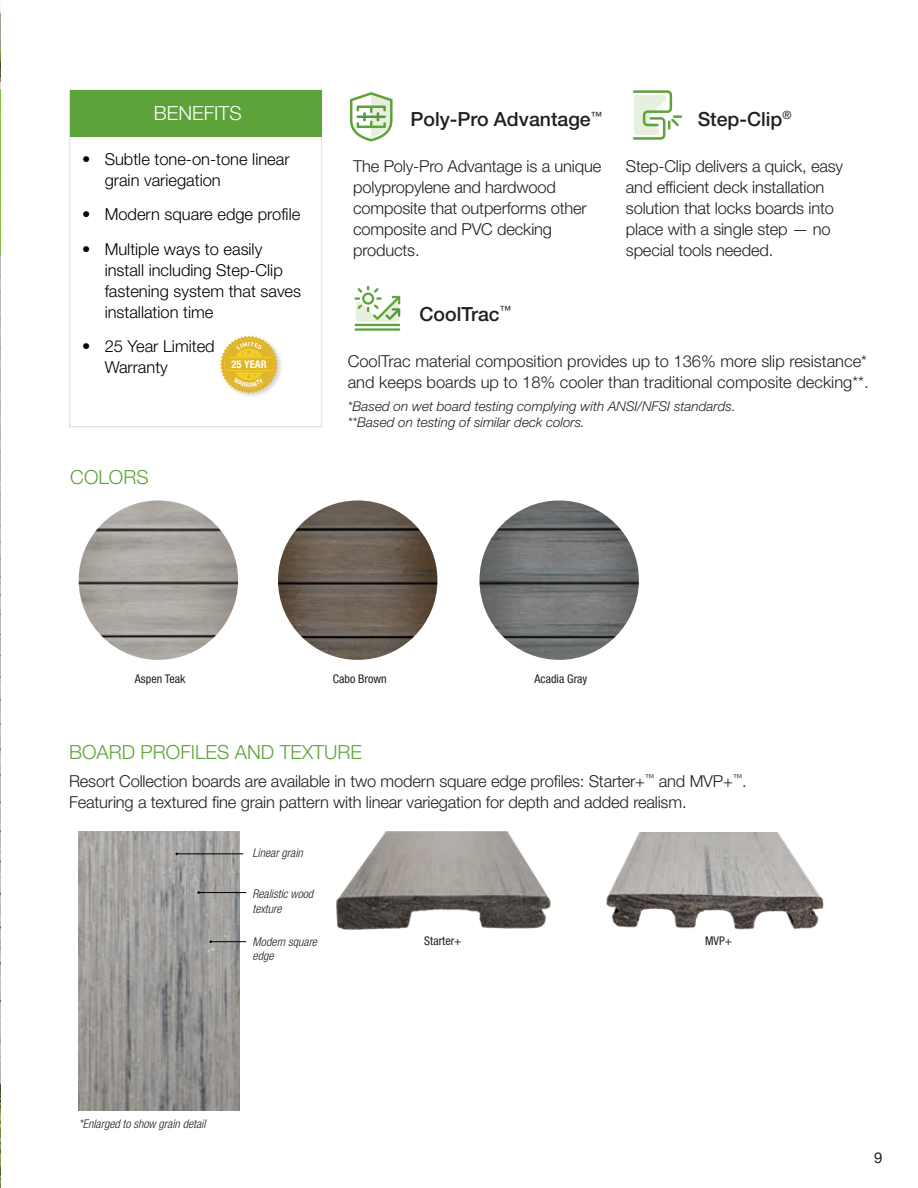
<style>
.page{position:relative;width:918px;height:1188px;background:#fff}
.page>*{position:absolute;margin:0;border:0;box-sizing:border-box;transform-origin:0 0}
.t1{font:500 19.5px "Helvetica Neue LT Std";color:#231f20}
.t2{font:300 19.5px "Helvetica Neue LT Std";color:#5da33a}
.t3{font:300 19.5px "Helvetica Neue LT Std";color:#fff}
.t4{font:300 16.5px/21px "Helvetica Neue LT Std";letter-spacing:-.01em;color:#231f20}
.t5{font:300 16.5px/21px "Helvetica Neue LT Std";color:#000}
.t6{font:15px "Helvetica Neue LT Std";color:#231f20}
.t7{font:italic 300 13.5px/16.2px "Helvetica Neue LT Std";color:#231f20}
.t8{font:italic 300 condensed 12px/14.4px "Helvetica Neue LT Std";color:#231f20}
.t9{font:condensed 12px "Helvetica Neue LT Std";color:#231f20}
.t10{font:700 condensed 10.65px "Helvetica Neue LT Std";color:#fff}
</style>
<div class="page">
<img style="left:0;top:8px;width:1px;height:1180px">
<hr style="left:0;top:90px;width:1px;height:164px;background:#83c243">
<div style="left:219px;top:335px;width:65px;height:64px;background:#231f20;opacity:.2"></div>
<div style="left:70px;top:90px;width:252px;height:47px;background:#5da33a"></div>
<img style="left:79px;top:500px;width:159px;height:160px;border-radius:80px">
<img style="left:278px;top:500px;width:159px;height:160px;border-radius:80px">
<img style="left:479px;top:500px;width:160px;height:160px;border-radius:80px">
<img style="left:336px;top:831px;width:215px;height:99px">
<img style="left:606px;top:832px;width:218px;height:98px">
<img style="left:79px;top:832px;width:161px;height:278px">
<hr style="left:199px;top:892px;width:47px;height:1px;background:#000">
<hr style="left:211px;top:941px;width:35px;height:1px;background:#000">
<hr style="left:177px;top:854px;width:66px;height:1px;background:#000">
<svg style="left:350px;top:92px;width:43px;height:50px"></svg>
<hr style="left:355px;top:324px;width:45px;height:2px;background:#5da33a">
<hr style="left:355px;top:328px;width:45px;height:3px;background:#5da33a">
<svg style="left:355px;top:286px;width:45px;height:36px"></svg>
<svg style="left:633px;top:90px;width:49px;height:50px"></svg>
<svg style="left:220px;top:335px;width:58px;height:58px"></svg>
<p class="t3" style="left:154px;top:102px;width:89px">BENEFITS</p>
<p class="t5" style="left:105px;top:148px;width:186px;text-indent:-23px">• Subtle tone-on-tone linear grain variegation</p>
<p class="t5" style="left:82px;top:204px;width:220px">• Modern square edge profile</p>
<p class="t5" style="left:105px;top:238px;width:198px;text-indent:-23px">• Multiple ways to easily install including Step-Clip fastening system that saves installation time</p>
<p class="t5" style="left:105px;top:336px;width:112px;text-indent:-23px">• 25 Year Limited<br>Warranty</p>
<p class="t10" style="left:231px;top:358px;width:37px">25 YEAR</p>
<p class="t2" style="left:70px;top:465px;width:80px">COLORS</p>
<p class="t1" style="left:411px;top:107px;width:193px">Poly-Pro Advantage<sup>™</sup></p>
<p class="t4" style="left:353px;top:156px;width:250px">The Poly-Pro Advantage is a unique polypropylene and hardwood composite that outperforms other composite and PVC decking products.</p>
<p class="t1" style="left:420px;top:302px;width:93px">CoolTrac<sup>™</sup></p>
<p class="t1" style="left:698px;top:107px;width:95px">Step-Clip<sup>®</sup></p>
<p class="t4" style="left:626px;top:155px;width:219px">Step-Clip delivers a quick, easy and efficient deck installation solution that locks boards into place with a single step — no special tools needed.</p>
<p class="t4" style="left:348px;top:350px;width:522px">CoolTrac material composition provides up to 136% more slip resistance* and keeps boards up to 18% cooler than traditional composite decking**.</p>
<p class="t7" style="left:348px;top:398px;width:390px">*Based on wet board testing complying with ANSI/NFSI standards. **Based on testing of similar deck colors.</p>
<p class="t9" style="left:135px;top:671px;width:52px">Aspen Teak</p>
<p class="t9" style="left:333px;top:671px;width:55px">Cabo Brown</p>
<p class="t9" style="left:535px;top:671px;width:54px">Acadia Gray</p>
<p class="t2" style="left:69px;top:740px;width:294px">BOARD PROFILES AND TEXTURE</p>
<p class="t4" style="left:69px;top:770px;width:679px">Resort Collection boards are available in two modern square edge profiles: Starter+<sup>™</sup> and MVP+<sup>™</sup>.<br>Featuring a textured fine grain pattern with linear variegation for depth and added realism.</p>
<p class="t8" style="left:252px;top:845px;width:52px">Linear grain</p>
<p class="t8" style="left:252px;top:887px;width:62px">Realistic wood texture</p>
<p class="t8" style="left:252px;top:935px;width:66px">Modern square edge</p>
<p class="t8" style="left:79px;top:1117px;width:128px">*Enlarged to show grain detail</p>
<p class="t9" style="left:424px;top:934px;width:39px">Starter+</p>
<p class="t9" style="left:705px;top:934px;width:28px">MVP+</p>
<p class="t6" style="left:874px;top:1149px;width:10px">9</p>
</div>
